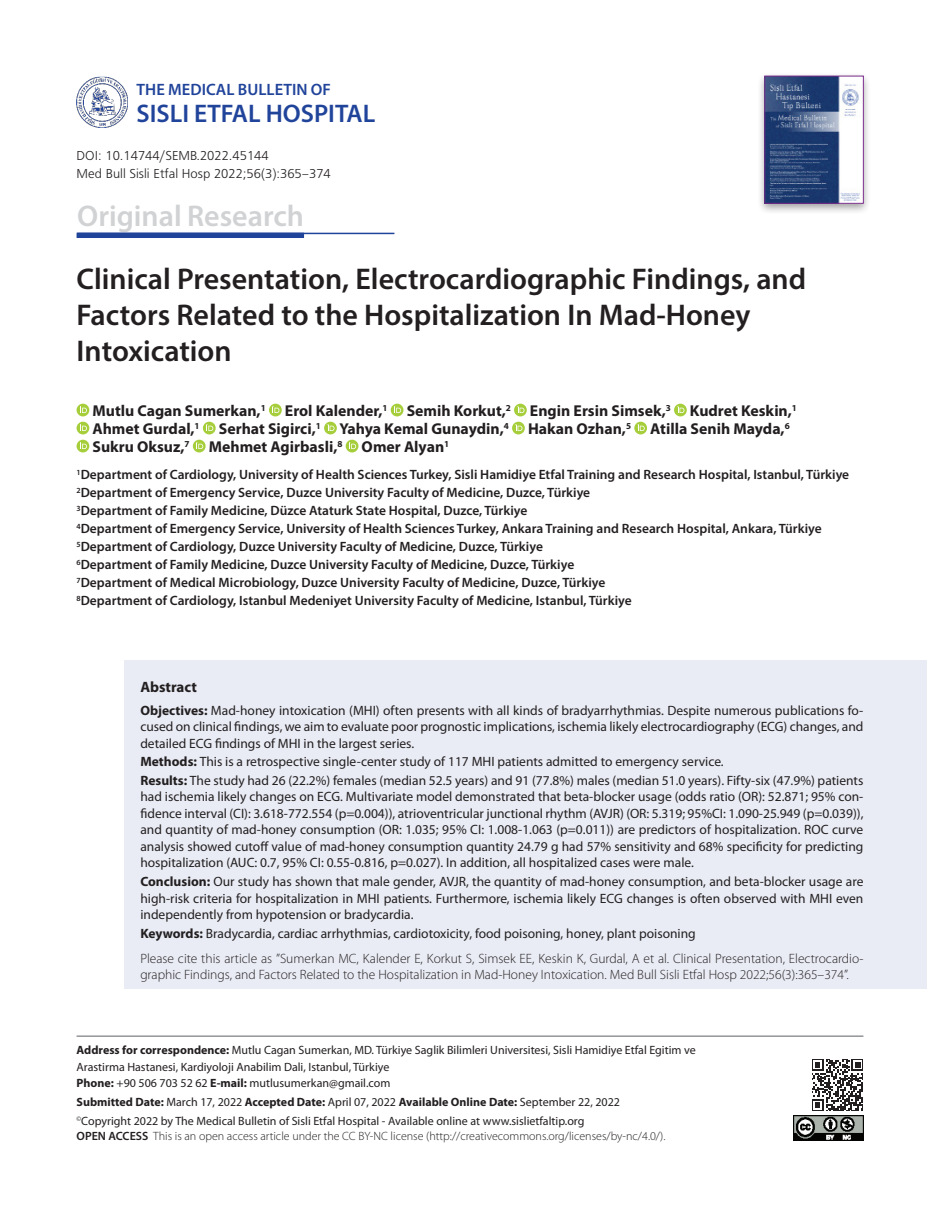
<style>
.page{position:relative;width:940px;height:1217px;background:#fff}
.page>*{position:absolute;margin:0;border:0;box-sizing:border-box;transform-origin:0 0}
.ana_baslik{font:600 30px/36px "Myriad Pro";color:#231f20}
.ana_baslik-2{font:600 30px "Myriad Pro";color:#d1d2d4}
.ana_baslik-3{font:600 25.5px "Myriad Pro";color:#21449b}
.ana_baslik-4{font:600 16.5px "Myriad Pro";color:#21449b}
.yazar_adları{font:700 15.75px/18px "Myriad Pro";color:#231f20}
.ozet_baslik{font:700 15px "Myriad Pro";color:#231f20}
.ozet{font:13.5px/16.5px "Myriad Pro";color:#231f20;text-align:justify}
.kurumlar{font:600 13.5px "Myriad Pro";color:#231f20}
.ozet-2{font:300 13.5px/16.5px "Myriad Pro";color:#231f20}
.doi{font:13.5px "Frugal Normal Tr";color:#231f20}
.info{font:12px/16.5px "Myriad Pro";color:#231f20}
.t1{font:300 12px "Myriad Pro";color:#231f20}
.info-2{font:700 12px "Myriad Pro";color:#231f20}
.s1{font-weight:700}
.s2{font-weight:400}
.s3{font-weight:600}
</style>
<div class="page">
<div style="left:124px;top:659px;width:803px;height:329px;background:#e9ecf5"></div>
<div style="left:77px;top:403px;width:12px;height:13px;background:#a6ce3b;border-radius:50%"></div>
<svg style="left:80px;top:406px;width:7px;height:7px"></svg>
<svg style="left:269px;top:403px;width:13px;height:13px"></svg>
<svg style="left:272px;top:406px;width:7px;height:7px"></svg>
<div style="left:391px;top:403px;width:12px;height:13px;background:#a6ce3b;border-radius:50%"></div>
<svg style="left:394px;top:406px;width:7px;height:7px"></svg>
<svg style="left:514px;top:403px;width:13px;height:13px"></svg>
<svg style="left:517px;top:406px;width:7px;height:7px"></svg>
<svg style="left:674px;top:403px;width:13px;height:13px"></svg>
<svg style="left:677px;top:406px;width:7px;height:7px"></svg>
<div style="left:77px;top:421px;width:12px;height:13px;background:#a6ce3b;border-radius:50%"></div>
<svg style="left:80px;top:424px;width:7px;height:7px"></svg>
<svg style="left:203px;top:421px;width:13px;height:13px"></svg>
<svg style="left:206px;top:424px;width:7px;height:7px"></svg>
<svg style="left:324px;top:421px;width:13px;height:13px"></svg>
<svg style="left:327px;top:424px;width:7px;height:7px"></svg>
<svg style="left:512px;top:421px;width:13px;height:13px"></svg>
<svg style="left:515px;top:424px;width:7px;height:7px"></svg>
<svg style="left:634px;top:421px;width:13px;height:13px"></svg>
<svg style="left:638px;top:424px;width:7px;height:7px"></svg>
<div style="left:77px;top:439px;width:12px;height:13px;background:#a6ce3b;border-radius:50%"></div>
<svg style="left:80px;top:442px;width:7px;height:7px"></svg>
<svg style="left:193px;top:439px;width:13px;height:13px"></svg>
<svg style="left:196px;top:442px;width:7px;height:7px"></svg>
<div style="left:346px;top:439px;width:12px;height:13px;background:#a6ce3b;border-radius:50%"></div>
<svg style="left:349px;top:442px;width:7px;height:7px"></svg>
<hr style="left:77px;top:1035px;width:786px;height:1px;background:#939598">
<img style="left:77px;top:77px;width:51px;height:51px">
<div style="left:757px;top:72px;width:114px;height:142px;background:#231f20;opacity:.43"></div>
<img style="left:766px;top:78px;width:95px;height:123px">
<div style="left:764px;top:76px;width:99px;height:127px;border:1px solid #782a89"></div>
<svg style="left:812px;top:1059px;width:51px;height:51px"></svg>
<img style="left:793px;top:1115px;width:70px;height:25px">
<hr style="left:77px;top:233px;width:317px;height:1px;background:#21449b">
<div style="left:77px;top:233px;width:227px;height:5px;background:#21449b"></div>
<p class="ana_baslik-4" style="left:137px;top:79px;width:196px">THE MEDICAL BULLETIN OF</p>
<p class="ana_baslik-3" style="left:137px;top:97px;width:240px">SISLI ETFAL HOSPITAL</p>
<p class="doi" style="left:77px;top:147px;width:194px">DOI: 10.14744/SEMB.2022.45144</p>
<p class="doi" style="left:77px;top:165px;width:256px">Med Bull Sisli Etfal Hosp 2022;56(3):365–374</p>
<p class="ana_baslik-2" style="left:77px;top:197px;width:228px">Original Research</p>
<p class="ana_baslik" style="left:77px;top:260px;width:731px">Clinical Presentation, Electrocardiographic Findings, and<br>Factors Related to the Hospitalization In Mad-Honey<br>Intoxication</p>
<p class="yazar_adları" style="left:92px;top:401px;width:706px">Mutlu Cagan Sumerkan,<sup>1</sup> Erol Kalender,<sup>1</sup> Semih Korkut,<sup>2</sup> Engin Ersin Simsek,<sup>3</sup> Kudret Keskin,<sup>1<br></sup>Ahmet Gurdal,<sup>1</sup> Serhat Sigirci,<sup>1</sup> Yahya Kemal Gunaydin,<sup>4</sup> Hakan Ozhan,<sup>5</sup> Atilla Senih Mayda,<sup>6<br></sup>Sukru Oksuz,<sup>7</sup> Mehmet Agirbasli,<sup>8</sup> Omer Alyan<sup>1</sup></p>
<p class="kurumlar" style="left:77px;top:466px;width:774px"><sup>1</sup>Department of Cardiology, University of Health Sciences Turkey, Sisli Hamidiye Etfal Training and Research Hospital, Istanbul, Türkiye</p>
<p class="kurumlar" style="left:77px;top:484px;width:515px"><sup>2</sup>Department of Emergency Service, Duzce University Faculty of Medicine, Duzce, Türkiye</p>
<p class="kurumlar" style="left:77px;top:502px;width:452px"><sup>3</sup>Department of Family Medicine, Düzce Ataturk State Hospital, Duzce, Türkiye</p>
<p class="kurumlar" style="left:77px;top:520px;width:747px"><sup>4</sup>Department of Emergency Service, University of Health Sciences Turkey, Ankara Training and Research Hospital, Ankara, Türkiye</p>
<p class="kurumlar" style="left:77px;top:538px;width:468px"><sup>5</sup>Department of Cardiology, Duzce University Faculty of Medicine, Duzce, Türkiye</p>
<p class="kurumlar" style="left:77px;top:556px;width:499px"><sup>6</sup>Department of Family Medicine, Duzce University Faculty of Medicine, Duzce, Türkiye</p>
<p class="kurumlar" style="left:77px;top:574px;width:530px"><sup>7</sup>Department of Medical Microbiology, Duzce University Faculty of Medicine, Duzce, Türkiye</p>
<p class="kurumlar" style="left:77px;top:592px;width:557px"><sup>8</sup>Department of Cardiology, Istanbul Medeniyet University Faculty of Medicine, Istanbul, Türkiye</p>
<p class="ozet_baslik" style="left:140px;top:676px;width:58px">Abstract</p>
<p class="ozet" style="left:140px;top:701px;width:724px"><span class="s1">Objectives:</span> Mad-honey intoxication (MHI) often presents with all kinds of bradyarrhythmias. Despite numerous publications fo&shy;cused on clinical findings, we aim to evaluate poor prognostic implications, ischemia likely electrocardiography (ECG) changes, and detailed ECG findings of MHI in the largest series.</p>
<p class="ozet" style="left:140px;top:753px;width:585px"><span class="s1">Methods:</span> This is a retrospective single-center study of 117 MHI patients admitted to emergency service.</p>
<p class="ozet" style="left:140px;top:771px;width:724px"><span class="s1">Results:</span> The study had 26 (22.2%) females (median 52.5 years) and 91 (77.8%) males (median 51.0 years). Fifty-six (47.9%) patients had ischemia likely changes on ECG. Multivariate model demonstrated that beta-blocker usage (odds ratio (OR): 52.871; 95% con&shy;fidence interval (CI): 3.618-772.554 (p=0.004)), atrioventricular junctional rhythm (AVJR) (OR: 5.319; 95%CI: 1.090-25.949 (p=0.039)), and quantity of mad-honey consumption (OR: 1.035; 95% CI: 1.008-1.063 (p=0.011)) are predictors of hospitalization. ROC curve analysis showed cutoff value of mad-honey consumption quantity 24.79 g had 57% sensitivity and 68% specificity for predicting hospitalization (AUC: 0.7, 95% CI: 0.55-0.816, p=0.027). In addition, all hospitalized cases were male.</p>
<p class="ozet" style="left:140px;top:872px;width:724px"><span class="s1">Conclusion:</span> Our study has shown that male gender, AVJR, the quantity of mad-honey consumption, and beta-blocker usage are high-risk criteria for hospitalization in MHI patients. Furthermore, ischemia likely ECG changes is often observed with MHI even independently from hypotension or bradycardia.</p>
<p class="ozet" style="left:140px;top:924px;width:557px"><span class="s1">Keywords:</span> Bradycardia, cardiac arrhythmias, cardiotoxicity, food poisoning, honey, plant poisoning</p>
<p class="ozet-2" style="left:140px;top:950px;width:724px">Please cite this article as ”Sumerkan MC, Kalender E, Korkut S, Simsek EE, Keskin K, Gurdal, A et al. Clinical Presentation, Electrocardio&shy;graphic Findings, and Factors Related to the Hospitalization in Mad-Honey Intoxication. Med Bull Sisli Etfal Hosp 2022;56(3):365–374”.</p>
<p class="info" style="left:77px;top:1041px;width:620px"><span class="s1">Address for correspondence:</span> Mutlu Cagan Sumerkan, MD. Türkiye Saglik Bilimleri Universitesi, Sisli Hamidiye Etfal Egitim ve<br>Arastirma Hastanesi, Kardiyoloji Anabilim Dali, Istanbul, Türkiye</p>
<p class="info" style="left:77px;top:1074px;width:315px"><span class="s1">Phone:</span> +90 506 703 52 62 <span class="s1">E-mail:</span> mutlusumerkan@gmail.com</p>
<p class="info-2" style="left:77px;top:1093px;width:545px">Submitted Date: <span class="s2">March 17, 2022</span> Accepted Date: <span class="s2">April 07, 2022</span> Available Online Date: <span class="s2">September 22, 2022</span></p>
<p class="info" style="left:77px;top:1111px;width:509px"><sup>©</sup>Copyright 2022 by The Medical Bulletin of Sisli Etfal Hospital - Available online at www.sislietfaltip.org</p>
<p class="t1" style="left:77px;top:1129px;width:590px"><span class="s3">OPEN ACCESS</span> This is an open access article under the CC BY-NC license (http://creativecommons.org/licenses/by-nc/4.0/).</p>
</div>
